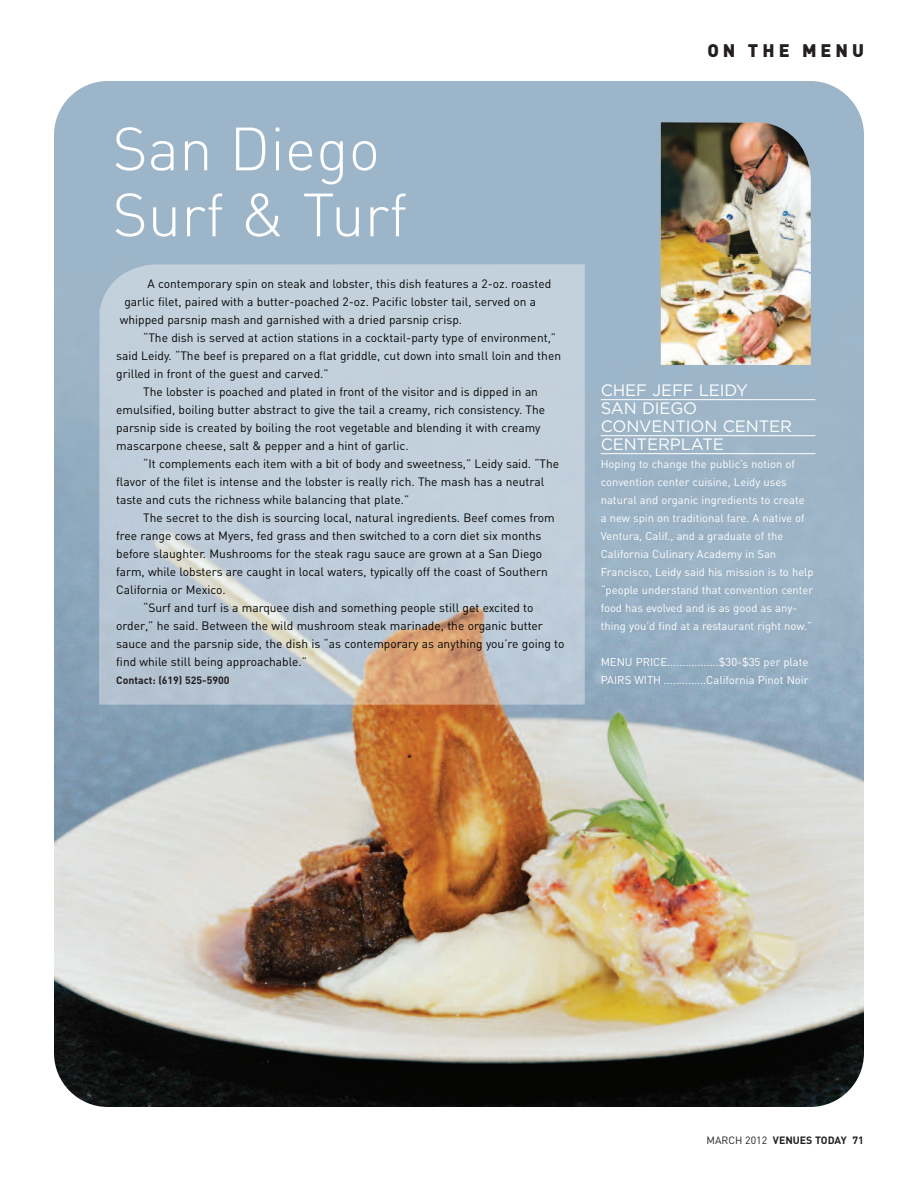
<style>
.page{position:relative;width:918px;height:1188px;background:#fff}
.page>*{position:absolute;margin:0;border:0;box-sizing:border-box;transform-origin:0 0}
.t1{font:300 60px/66px "DIN";color:#fff}
.t2{font:900 18px "DIN";letter-spacing:.22em;color:#231f20}
.t3{font:16.5px/18px "Gotham";letter-spacing:-.005em;color:#fff}
.t4{font:12px "DIN";color:#040503}
.t5{font:11.25px/18px "DIN";color:#fff}
.t6{font:700 10.5px "DIN";color:#231f20}
.s1{font-weight:400}
</style>
<div class="page">
<img style="left:54px;top:81px;width:810px;height:1026px;border-radius:54px">
<hr style="left:601px;top:399px;width:214px;height:1px;background:#fff">
<hr style="left:601px;top:435px;width:214px;height:1px;background:#fff">
<hr style="left:601px;top:453px;width:214px;height:1px;background:#fff">
<img style="left:661px;top:122px;width:150px;height:243px">
<img style="left:99px;top:264px;width:486px;height:441px">
<h1 class="t1" style="left:112px;top:117px;width:296px">San Diego<br>Surf &amp; Turf</h1>
<p class="t4" style="left:148px;top:277px;width:405px">A contemporary spin on steak and lobster, this dish features a 2-oz. roasted</p>
<p class="t4" style="left:124px;top:295px;width:413px">garlic filet, paired with a butter-poached 2-oz. Pacific lobster tail, served on a</p>
<p class="t4" style="left:120px;top:313px;width:344px">whipped parsnip mash and garnished with a dried parsnip crisp.</p>
<p class="t4" style="left:143px;top:331px;width:414px">“The dish is served at action stations in a cocktail-party type of environment,”</p>
<p class="t4" style="left:116px;top:349px;width:446px">said Leidy. “The beef is prepared on a flat griddle, cut down into small loin and then</p>
<p class="t4" style="left:116px;top:367px;width:214px">grilled in front of the guest and carved.”</p>
<p class="t4" style="left:143px;top:385px;width:396px">The lobster is poached and plated in front of the visitor and is dipped in an</p>
<p class="t4" style="left:116px;top:403px;width:431px">emulsified, boiling butter abstract to give the tail a creamy, rich consistency. The</p>
<p class="t4" style="left:116px;top:421px;width:426px">parsnip side is created by boiling the root vegetable and blending it with creamy</p>
<p class="t4" style="left:116px;top:439px;width:294px">mascarpone cheese, salt &amp; pepper and a hint of garlic.</p>
<p class="t4" style="left:143px;top:457px;width:418px">“It complements each item with a bit of body and sweetness,” Leidy said. “The</p>
<p class="t4" style="left:116px;top:475px;width:430px">flavor of the filet is intense and the lobster is really rich. The mash has a neutral</p>
<p class="t4" style="left:116px;top:493px;width:295px">taste and cuts the richness while balancing that plate.”</p>
<p class="t4" style="left:143px;top:511px;width:413px">The secret to the dish is sourcing local, natural ingredients. Beef comes from</p>
<p class="t4" style="left:116px;top:529px;width:427px">free range cows at Myers, fed grass and then switched to a corn diet six months</p>
<p class="t4" style="left:116px;top:547px;width:428px">before slaughter. Mushrooms for the steak ragu sauce are grown at a San Diego</p>
<p class="t4" style="left:116px;top:565px;width:433px">farm, while lobsters are caught in local waters, typically off the coast of Southern</p>
<p class="t4" style="left:116px;top:583px;width:111px">California or Mexico.</p>
<p class="t4" style="left:143px;top:601px;width:392px">“Surf and turf is a marquee dish and something people still get excited to</p>
<p class="t4" style="left:116px;top:619px;width:428px">order,” he said. Between the wild mushroom steak marinade, the organic butter</p>
<p class="t4" style="left:116px;top:637px;width:450px">sauce and the parsnip side, the dish is “as contemporary as anything you’re going to</p>
<p class="t4" style="left:116px;top:655px;width:192px">find while still being approachable.”</p>
<p class="t6" style="left:116px;top:674px;width:115px">Contact: (619) 525-5900</p>
<h2 class="t2" style="left:707px;top:40px;width:158px">ON THE MENU</h2>
<h3 class="t3" style="left:601px;top:381px;width:193px">CHEF JEFF LEIDY<br>SAN DIEGO<br>CONVENTION CENTER<br>CENTERPLATE</h3>
<p class="t5" style="left:601px;top:455px;width:215px">Hoping to change the public’s notion of convention center cuisine, Leidy uses natural and organic ingredients to create<br>a new spin on traditional fare. A native of Ventura, Calif., and a graduate of the California Culinary Academy in San Francisco, Leidy said his mission is to help “people understand that convention center food has evolved and is as good as any&shy;thing you’d find at a restaurant right now.”</p>
<p class="t5" style="left:601px;top:653px;width:209px">MENU PRICE.................$30-$35 per plate<br>PAIRS WITH ..............California Pinot Noir</p>
<p class="t6" style="left:707px;top:1134px;width:159px"><span class="s1">MARCH 2012</span> VENUES TODAY 71</p>
</div>
